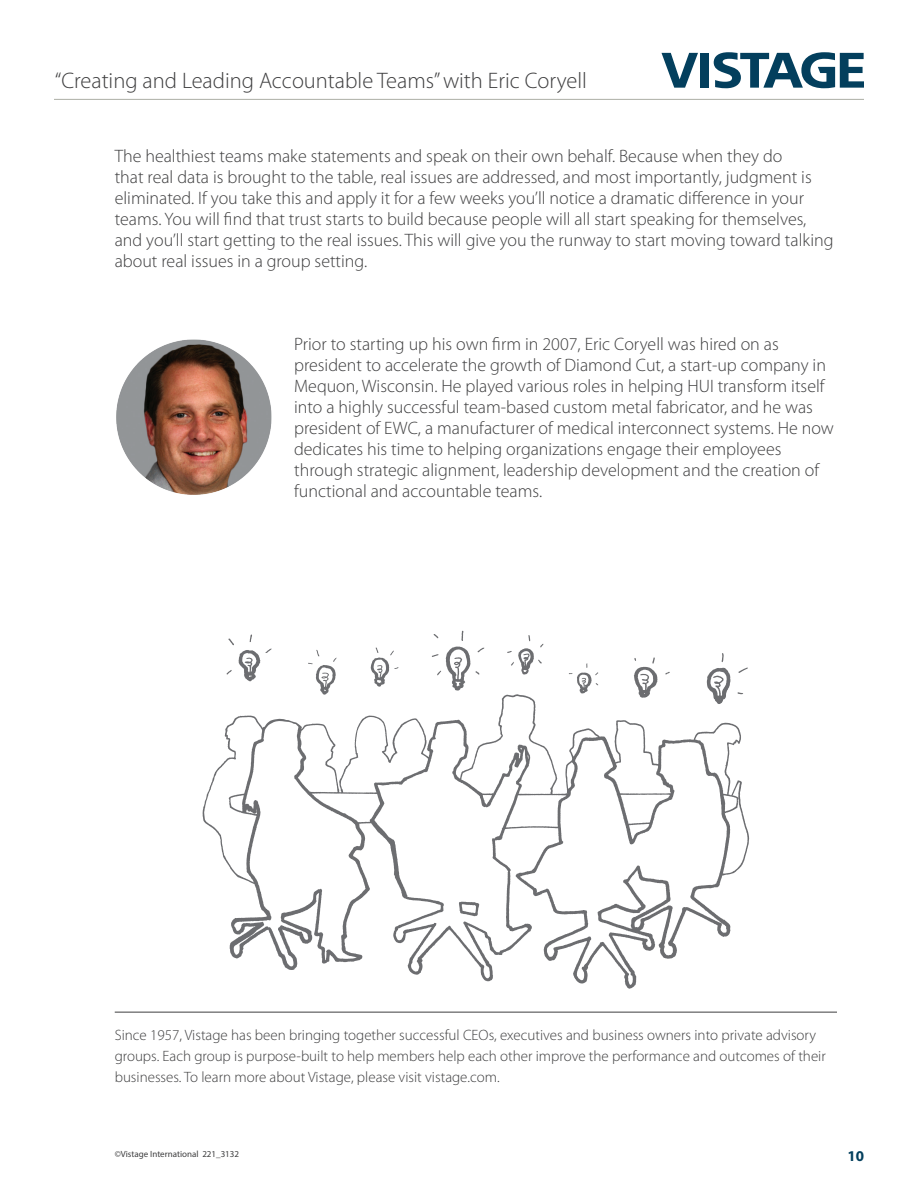
<style>
.page{position:relative;width:918px;height:1188px;background:#fff}
.page>*{position:absolute;margin:0;border:0;box-sizing:border-box;transform-origin:0 0}
.t1{font:300 22.5px "Myriad Pro";color:#3e3e3f}
.t2{font:300 18px/21px "Myriad Pro";color:#3e3e3f}
.t3{font:300 15px/21px "Myriad Pro";color:#3e3e3f}
.t4{font:700 15px "Myriad Pro";color:#033f5d}
.t5{font:9px "Myriad Pro";color:#3e3e3f}
</style>
<div class="page">
<hr style="left:54px;top:99px;width:810px;height:1px;background:#acafa6">
<svg style="left:662px;top:53px;width:36px;height:35px"></svg>
<div style="left:700px;top:53px;width:9px;height:35px;background:#033f5d"></div>
<svg style="left:714px;top:52px;width:150px;height:36px"></svg>
<hr style="left:115px;top:1012px;width:722px;height:1px;background:#3e3e3f">
<img style="left:116px;top:339px;width:156px;height:156px">
<svg style="left:722px;top:653px;width:2px;height:9px"></svg>
<svg style="left:507px;top:635px;width:36px;height:40px"></svg>
<svg style="left:308px;top:650px;width:29px;height:44px"></svg>
<svg style="left:738px;top:668px;width:10px;height:5px"></svg>
<svg style="left:707px;top:668px;width:24px;height:26px"></svg>
<svg style="left:227px;top:634px;width:45px;height:47px"></svg>
<svg style="left:569px;top:663px;width:29px;height:31px"></svg>
<svg style="left:203px;top:694px;width:546px;height:295px"></svg>
<svg style="left:432px;top:631px;width:53px;height:60px"></svg>
<svg style="left:371px;top:647px;width:28px;height:40px"></svg>
<svg style="left:634px;top:657px;width:23px;height:41px"></svg>
<p class="t1" style="left:55px;top:67px;width:534px">“Creating and Leading Accountable Teams” with Eric Coryell</p>
<p class="t2" style="left:115px;top:145px;width:720px">The healthiest teams make statements and speak on their own behalf. Because when they do<br>that real data is brought to the table, real issues are addressed, and most importantly, judgment is eliminated. If you take this and apply it for a few weeks you’ll notice a dramatic difference in your teams. You will find that trust starts to build because people will all start speaking for themselves, and you’ll start getting to the real issues. This will give you the runway to start moving toward talking about real issues in a group setting.</p>
<p class="t2" style="left:294px;top:333px;width:541px">Prior to starting up his own firm in 2007, Eric Coryell was hired on as president to accelerate the growth of Diamond Cut, a start-up company in Mequon, Wisconsin. He played various roles in helping HUI transform itself into a highly successful team-based custom metal fabricator, and he was president of EWC, a manufacturer of medical interconnect systems. He now dedicates his time to helping organizations engage their employees through strategic alignment, leadership development and the creation of functional and accountable teams.</p>
<p class="t3" style="left:115px;top:1024px;width:713px">Since 1957, Vistage has been bringing together successful CEOs, executives and business owners into private advisory groups. Each group is purpose-built to help members help each other improve the performance and outcomes of their businesses. To learn more about Vistage, please visit vistage.com.</p>
<p class="t5" style="left:115px;top:1148px;width:126px">©Vistage International 221_3132</p>
<p class="t4" style="left:847px;top:1146px;width:18px">10</p>
</div>
